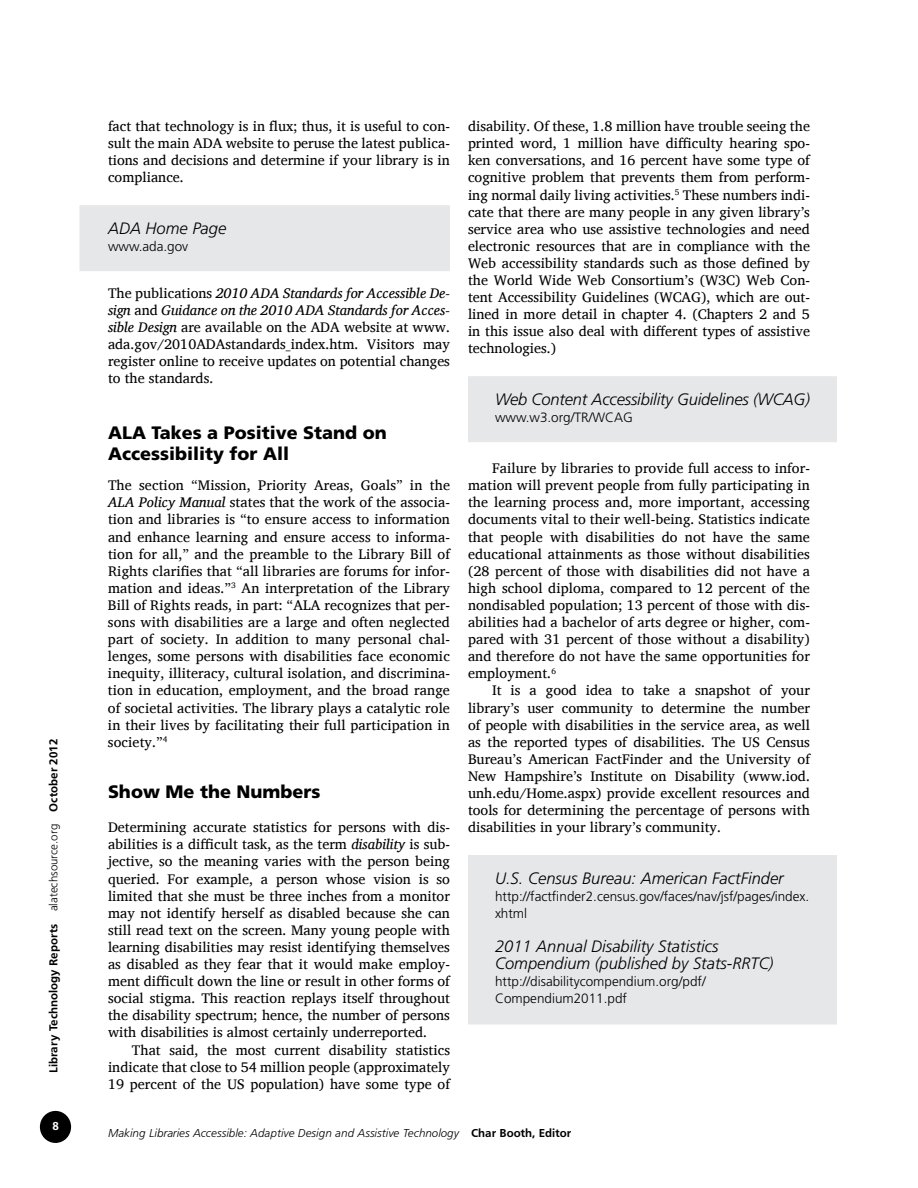
<style>
.page{position:relative;width:918px;height:1188px;background:#fff}
.page>*{position:absolute;margin:0;border:0;box-sizing:border-box;transform-origin:0 0}
.t1{font:900 18px/21px "Frutiger";color:#000}
.t2{font:italic 300 16.5px/17.1px "Frutiger";color:#000}
.t3{font:14.25px/17.1px "Charis SIL";color:#000;text-align:justify}
.t4{font:300 13.5px/17.1px "Frutiger";color:#000}
.t5{font:12px "Frugal Sans Light Italic DTC";color:#000}
.t6{font:12px "Frugal Sans Bold DTC";color:#000}
.t7{font:12px "Frugal Sans Bold DTC";color:#fff}
.s1{font-family:"Frugal Sans Light DTC"}
.s2{font-style:italic}
.s3{font-family:"Frugal Sans Bold DTC"}
</style>
<div class="page">
<div style="left:41px;top:1112px;width:29px;height:30px;background:#000;border-radius:50%"></div>
<div style="left:40px;top:1111px;width:31px;height:32px;border:2px solid #000;border-radius:50%"></div>
<div style="left:80px;top:205px;width:370px;height:66px;background:#e6e7e8"></div>
<div style="left:468px;top:376px;width:369px;height:66px;background:#e6e7e8"></div>
<div style="left:468px;top:855px;width:369px;height:84px;background:#e6e7e8"></div>
<div style="left:468px;top:934px;width:369px;height:90px;background:#e6e7e8"></div>
<p class="t6" style="left:47px;top:1073px;width:336px;rotate:-90deg">Library Technology Reports <span class="s1">alatechsource.org</span> October 2012</p>
<p class="t7" style="left:52px;top:1119px;width:8px">8</p>
<p class="t3" style="left:108px;top:118px;width:344px">fact that technology is in flux; thus, it is useful to con&shy;sult the main ADA website to peruse the latest publica&shy;tions and decisions and determine if your library is in compliance.</p>
<p class="t2" style="left:108px;top:220px;width:120px">ADA Home Page</p>
<p class="t4" style="left:108px;top:238px;width:82px">www.ada.gov</p>
<p class="t3" style="left:108px;top:284px;width:344px">The publications <span class="s2">2010 ADA Standards for Accessible De&shy;sign</span> and <span class="s2">Guidance on the 2010 ADA Standards for Acces&shy;sible Design</span> are available on the ADA website at www. ada.gov/2010ADAstandards_index.htm. Visitors may register online to receive updates on potential changes to the standards.</p>
<p class="t1" style="left:108px;top:422px;width:280px">ALA Takes a Positive Stand on<br>Accessibility for All</p>
<p class="t3" style="left:108px;top:477px;width:344px">The section “Mission, Priority Areas, Goals” in the <span class="s2">ALA Policy Manual</span> states that the work of the associa&shy;tion and libraries is “to ensure access to information and enhance learning and ensure access to informa&shy;tion for all,” and the preamble to the Library Bill of Rights clarifies that “all libraries are forums for infor&shy;mation and ideas.”<sup>3</sup> An interpretation of the Library Bill of Rights reads, in part: “ALA recognizes that per&shy;sons with disabilities are a large and often neglected part of society. In addition to many personal chal&shy;lenges, some persons with disabilities face economic inequity, illiteracy, cultural isolation, and discrimina&shy;tion in education, employment, and the broad range of societal activities. The library plays a catalytic role in their lives by facilitating their full participation in society.”<sup>4</sup></p>
<p class="t1" style="left:108px;top:781px;width:214px">Show Me the Numbers</p>
<p class="t3" style="left:108px;top:819px;width:344px">Determining accurate statistics for persons with dis&shy;abilities is a difficult task, as the term <span class="s2">disability</span> is sub&shy;jective, so the meaning varies with the person being queried. For example, a person whose vision is so limited that she must be three inches from a monitor may not identify herself as disabled because she can still read text on the screen. Many young people with learning disabilities may resist identifying themselves as disabled as they fear that it would make employ&shy;ment difficult down the line or result in other forms of social stigma. This reaction replays itself throughout the disability spectrum; hence, the number of persons with disabilities is almost certainly underreported.</p>
<p class="t3" style="left:108px;top:1041px;width:344px;text-indent:24px">That said, the most current disability statistics indicate that close to 54 million people (approximately 19 percent of the US population) have some type of</p>
<p class="t3" style="left:468px;top:118px;width:344px">disability. Of these, 1.8 million have trouble seeing the printed word, 1 million have difficulty hearing spo&shy;ken conversations, and 16 percent have some type of cognitive problem that prevents them from perform&shy;ing normal daily living activities.<sup>5</sup> These numbers indi&shy;cate that there are many people in any given library’s service area who use assistive technologies and need electronic resources that are in compliance with the Web accessibility standards such as those defined by the World Wide Web Consortium’s (W3C) Web Con&shy;tent Accessibility Guidelines (WCAG), which are out&shy;lined in more detail in chapter 4. (Chapters 2 and 5 in this issue also deal with different types of assistive technologies.)</p>
<p class="t2" style="left:495px;top:391px;width:316px">Web Content Accessibility Guidelines (WCAG)</p>
<p class="t4" style="left:495px;top:409px;width:140px">www.w3.org/TR/WCAG</p>
<p class="t3" style="left:468px;top:460px;width:344px;text-indent:24px">Failure by libraries to provide full access to infor&shy;mation will prevent people from fully participating in the learning process and, more important, accessing documents vital to their well-being. Statistics indicate that people with disabilities do not have the same educational attainments as those without disabilities (28 percent of those with disabilities did not have a high school diploma, compared to 12 percent of the nondisabled population; 13 percent of those with dis&shy;abilities had a bachelor of arts degree or higher, com&shy;pared with 31 percent of those without a disability) and therefore do not have the same opportunities for employment.<sup>6</sup></p>
<p class="t3" style="left:468px;top:682px;width:344px;text-indent:24px">It is a good idea to take a snapshot of your library’s user community to determine the number of people with disabilities in the service area, as well as the reported types of disabilities. The US Census Bureau’s American FactFinder and the University of New Hampshire’s Institute on Disability (www.iod. unh.edu/Home.aspx) provide excellent resources and tools for determining the percentage of persons with disabilities in your library’s community.</p>
<p class="t2" style="left:495px;top:869px;width:290px">U.S. Census Bureau: American FactFinder</p>
<p class="t4" style="left:495px;top:888px;width:316px">http://factfinder2.census.gov/faces/nav/jsf/pages/index. xhtml</p>
<p class="t2" style="left:495px;top:938px;width:280px">2011 Annual Disability Statistics<br>Compendium (published by Stats-RRTC)</p>
<p class="t4" style="left:495px;top:973px;width:212px">http://disabilitycompendium.org/pdf/<br>Compendium2011.pdf</p>
<p class="t5" style="left:108px;top:1126px;width:465px">Making Libraries Accessible: Adaptive Design and Assistive Technology <span class="s3">Char Booth, Editor</span></p>
</div>
